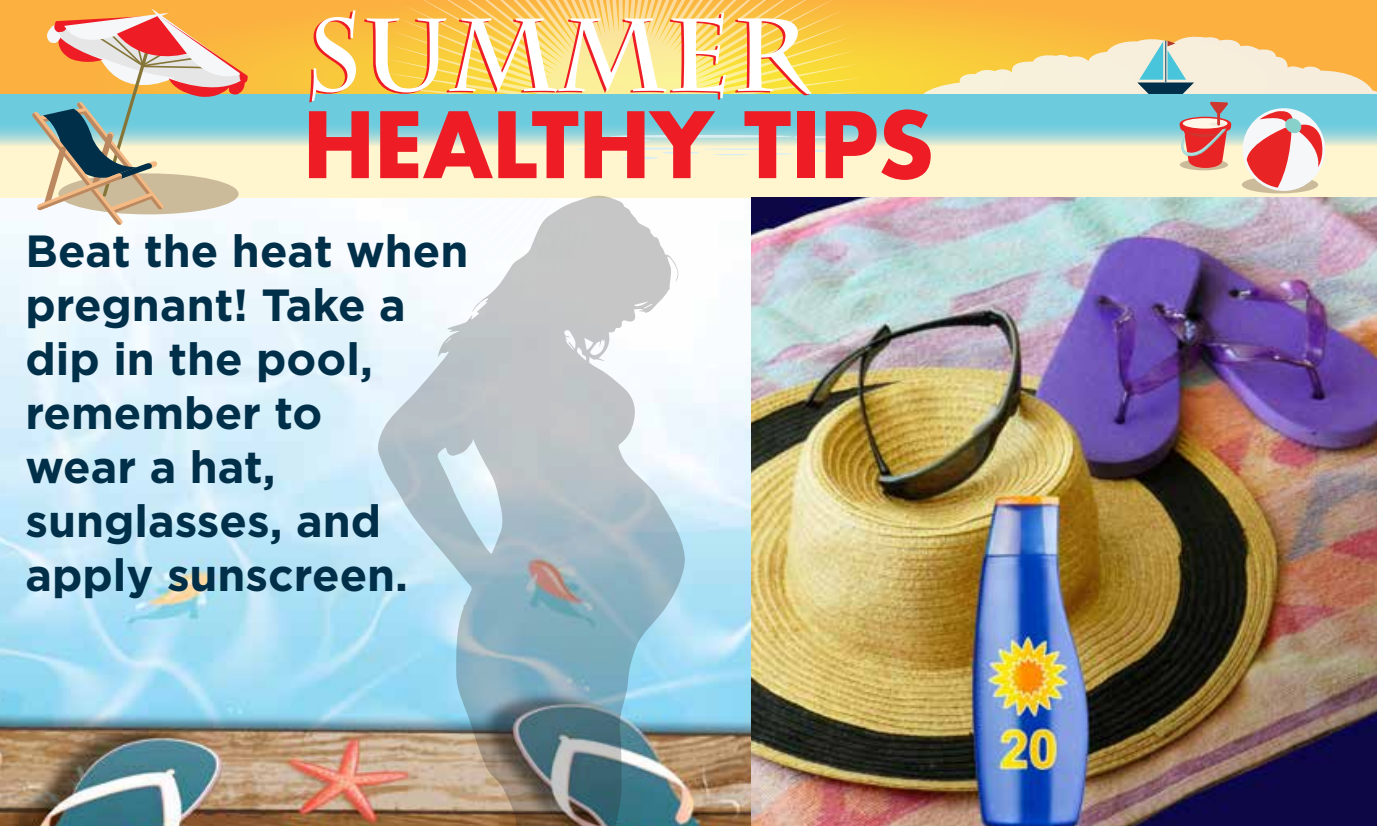
<style>
.page{position:relative;width:1377px;height:826px;background:#fff}
.page>*{position:absolute;margin:0;border:0;box-sizing:border-box;transform-origin:0 0}
.t1{font:700 103.05px "Charlemagne Std";color:#ed1c25}
.t2{font:700 88.65px "Futura Std";color:#ed1c25}
.t3{font:700 45px/54px "Gotham";color:#003049}
</style>
<div class="page">
<img style="left:0;top:197px;width:752px;height:628px">
<svg style="left:0;top:0;width:1377px;height:95px;background:#f9b73f"></svg>
<svg style="left:378px;top:0;width:489px;height:355px"></svg>
<svg style="left:876px;top:37px;width:501px;height:58px;background:#f5d88e"></svg>
<svg style="left:0;top:95px;width:1377px;height:102px;background:#c0e3d4"></svg>
<hr style="left:622px;top:157px;width:37px;height:2px;background:#d9eff3;border-radius:50%">
<hr style="left:576px;top:148px;width:35px;height:2px;background:#d9eff3;border-radius:50%">
<hr style="left:589px;top:139px;width:61px;height:3px;background:#d9eff3;border-radius:50%">
<hr style="left:610px;top:135px;width:182px;height:3px;background:#d9eff3;border-radius:50%">
<hr style="left:625px;top:147px;width:61px;height:3px;background:#d9eff3;border-radius:50%">
<hr style="left:662px;top:151px;width:38px;height:3px;background:#d9eff3;border-radius:50%">
<hr style="left:794px;top:136px;width:37px;height:2px;background:#d9eff3;border-radius:50%">
<svg style="left:770px;top:153px;width:22px;height:1px"></svg>
<hr style="left:803px;top:150px;width:22px;height:2px;background:#d9eff3;border-radius:50%">
<hr style="left:713px;top:154px;width:37px;height:1px;background:#d9eff3;border-radius:50%">
<hr style="left:703px;top:148px;width:80px;height:2px;background:#d9eff3;border-radius:50%">
<svg style="left:1137px;top:41px;width:57px;height:53px;background:#9dbfbe"></svg>
<div style="left:1242px;top:176px;width:76px;height:17px;background:#cbbb9b;border-radius:50%"></div>
<svg style="left:1243px;top:108px;width:82px;height:83px"></svg>
<svg style="left:1247px;top:109px;width:78px;height:78px"></svg>
<div style="left:1180px;top:159px;width:48px;height:11px;background:#cbbb9b;border-radius:50%"></div>
<svg style="left:1180px;top:102px;width:51px;height:66px;background:#c98481"></svg>
<svg style="left:31px;top:0;width:218px;height:226px;background:#ccba9a"></svg>
<img style="left:752px;top:197px;width:625px;height:628px">
<img style="left:378px;top:196px;width:307px;height:629px">
<h1 class="t1" style="left:303px;top:-3px;width:506px">SUMMER</h1>
<h2 class="t2" style="left:303px;top:86px;width:632px">HEALTHY TIPS</h2>
<p class="t3" style="left:26px;top:223px;width:445px">Beat the heat when pregnant! Take a dip in the pool, remember to<br>wear a hat, sunglasses, and apply sunscreen.</p>
</div>
